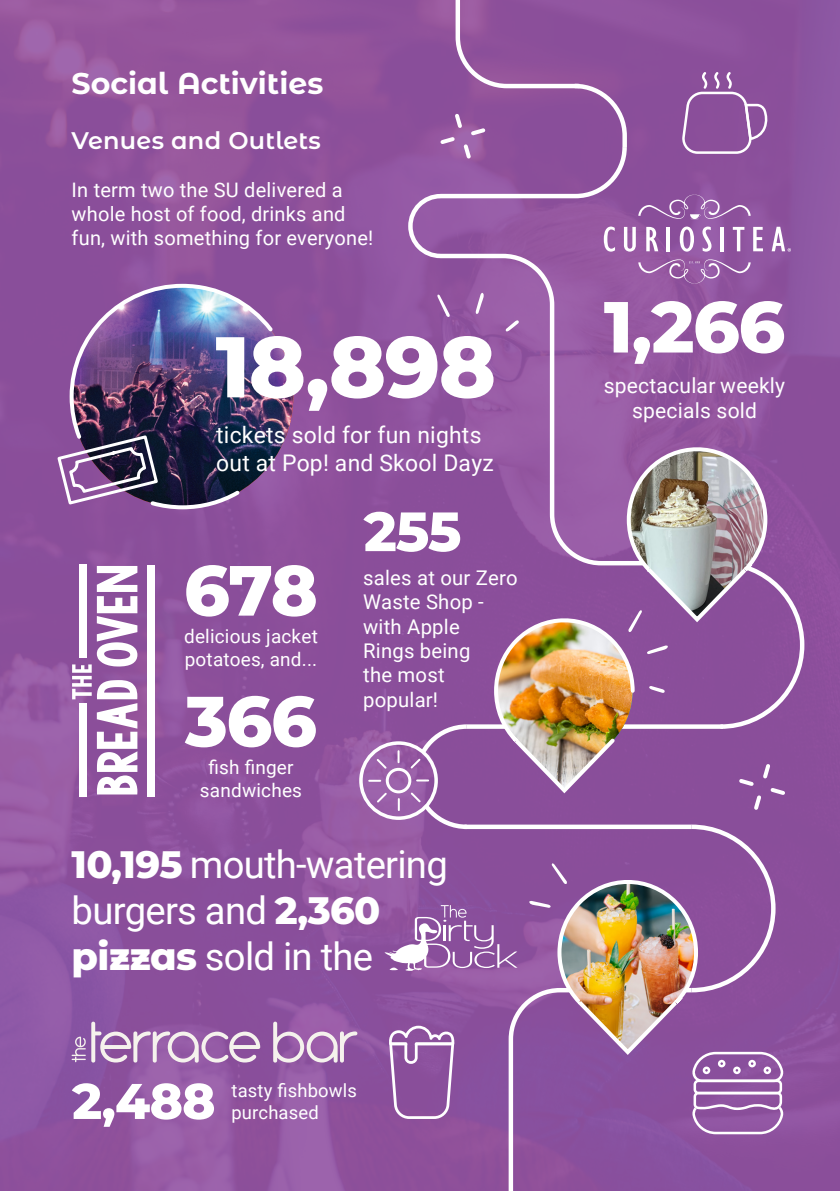
<style>
.page{position:relative;width:840px;height:1191px;background:#fff}
.page>*{position:absolute;margin:0;border:0;box-sizing:border-box;transform-origin:0 0}
.t1{font:800 85.8px "Montserrat Alternates";color:#fff}
.t2{font:800 72px "Montserrat Alternates";color:#fff}
.t3{font:800 70.8px "Montserrat Alternates";letter-spacing:-.02em;color:#fff}
.t4{font:800 55.2px "Montserrat Alternates";color:#fff}
.t5{font:800 50px "Montserrat Alternates";color:#fff}
.t6{font:38.2px "Roboto";letter-spacing:-.02em;color:#fff}
.t7{font:700 30px "Montserrat Alternates";color:#fff}
.Body_copy{font:600 24px "Montserrat Alternates";letter-spacing:.01em;color:#fff}
.Body_copy-2{font:22.8px "Roboto";letter-spacing:.01em;color:#fff}
.Body_copy-3{font:21px/25.2px "Roboto";letter-spacing:.01em;color:#fff;text-align:center}
.Body_copy-4{font:20.2px/24.4px "Roboto";letter-spacing:.01em;color:#fff}
.Body_copy-5{font:20px/24px "Roboto";letter-spacing:.01em;color:#fff}
.Body_copy-6{font:19px/22.8px "Roboto";letter-spacing:.01em;color:#fff}
.Body_copy-7{font:18.4px "Roboto";letter-spacing:.01em;color:#fff}
.s1{font-family:"Montserrat Alternates";font-weight:800}
</style>
<div class="page">
<img style="left:0;top:0;width:839px;height:1191px">
<svg style="left:408px;top:0;width:355px;height:1191px;fill:#8d519d"></svg>
<svg style="left:437px;top:0;width:189px;height:161px"></svg>
<svg style="left:603px;top:226px;width:11px;height:26px"></svg>
<svg style="left:623px;top:227px;width:12px;height:25px"></svg>
<svg style="left:646px;top:227px;width:12px;height:24px"></svg>
<hr style="left:666px;top:227px;width:3px;height:24px;background:#fff">
<svg style="left:679px;top:226px;width:14px;height:26px"></svg>
<svg style="left:702px;top:226px;width:9px;height:26px"></svg>
<hr style="left:720px;top:227px;width:3px;height:24px;background:#fff">
<svg style="left:732px;top:227px;width:12px;height:24px"></svg>
<svg style="left:752px;top:227px;width:10px;height:24px"></svg>
<svg style="left:638px;top:259px;width:112px;height:25px"></svg>
<svg style="left:638px;top:194px;width:112px;height:25px"></svg>
<svg style="left:771px;top:227px;width:19px;height:25px"></svg>
<svg style="left:384px;top:905px;width:133px;height:66px"></svg>
<svg style="left:273px;top:1021px;width:84px;height:41px"></svg>
<svg style="left:72px;top:1021px;width:188px;height:41px"></svg>
<img style="left:492px;top:437px;width:312px;height:376px">
<img style="left:72px;top:286px;width:221px;height:221px;border-radius:111px">
<svg style="left:437px;top:294px;width:12px;height:23px"></svg>
<svg style="left:475px;top:292px;width:9px;height:22px"></svg>
<svg style="left:505px;top:320px;width:14px;height:12px"></svg>
<img style="left:55px;top:282px;width:221px;height:229px">
<svg style="left:681px;top:72px;width:87px;height:82px"></svg>
<div style="left:148px;top:565px;width:7px;height:232px;background:#fff"></div>
<div style="left:79px;top:565px;width:7px;height:93px;background:#fff"></div>
<div style="left:79px;top:704px;width:7px;height:93px;background:#fff"></div>
<svg style="left:72px;top:566px;width:65px;height:228px"></svg>
<img style="left:528px;top:824px;width:255px;height:310px">
<svg style="left:388px;top:1025px;width:66px;height:94px"></svg>
<img style="left:361px;top:743px;width:47px;height:75px">
<div style="left:359px;top:741px;width:78px;height:79px;border:4px solid #fff;border-radius:50%"></div>
<img style="left:387px;top:769px;width:21px;height:23px">
<div style="left:385px;top:768px;width:26px;height:25px;border:3px solid #fff;border-radius:50%"></div>
<svg style="left:397px;top:751px;width:2px;height:11px"></svg>
<svg style="left:374px;top:757px;width:14px;height:13px"></svg>
<svg style="left:369px;top:779px;width:11px;height:2px"></svg>
<svg style="left:375px;top:791px;width:13px;height:13px"></svg>
<svg style="left:397px;top:799px;width:2px;height:11px"></svg>
<svg style="left:408px;top:724px;width:58px;height:105px"></svg>
<p class="t7" style="left:72px;top:62px;width:253px">Social Activities</p>
<p class="Body_copy" style="left:72px;top:124px;width:250px">Venues and Outlets</p>
<p class="Body_copy-5" style="left:72px;top:177px;width:303px">In term two the SU delivered a whole host of food, drinks and fun, with something for everyone!</p>
<p class="t1" style="left:215px;top:304px;width:282px">18,898</p>
<p class="Body_copy-2" style="left:216px;top:419px;width:267px">tickets sold for fun nights</p>
<p class="Body_copy-2" style="left:216px;top:446px;width:279px">out at Pop! and Skool Dayz</p>
<p class="t3" style="left:184px;top:538px;width:136px">678</p>
<p class="Body_copy-6" style="left:184px;top:624px;width:135px">delicious jacket potatoes, and...</p>
<p class="t3" style="left:185px;top:669px;width:133px">366</p>
<p class="Body_copy-6" style="left:200px;top:755px;width:103px;text-align:center">fish finger sandwiches</p>
<p class="t4" style="left:363px;top:491px;width:99px">255</p>
<p class="Body_copy-4" style="left:363px;top:565px;width:156px">sales at our Zero<br>Waste Shop -</p>
<p class="Body_copy-4" style="left:363px;top:613px;width:98px">with Apple</p>
<p class="Body_copy-4" style="left:363px;top:638px;width:109px">Rings being the most popular!</p>
<p class="t6" style="left:72px;top:837px;width:377px"><span class="s1">10,195</span> mouth-watering</p>
<p class="t6" style="left:72px;top:883px;width:310px">burgers and <span class="s1">2,360</span></p>
<p class="t6" style="left:72px;top:929px;width:303px"><span class="s1">pizzas</span> sold in the</p>
<p class="t5" style="left:72px;top:1064px;width:145px">2,488</p>
<p class="Body_copy-7" style="left:231px;top:1077px;width:127px">tasty fishbowls</p>
<p class="Body_copy-7" style="left:231px;top:1099px;width:89px">purchased</p>
<p class="t2" style="left:603px;top:274px;width:183px">1,266</p>
<p class="Body_copy-3" style="left:603px;top:372px;width:183px">spectacular weekly specials sold</p>
</div>
